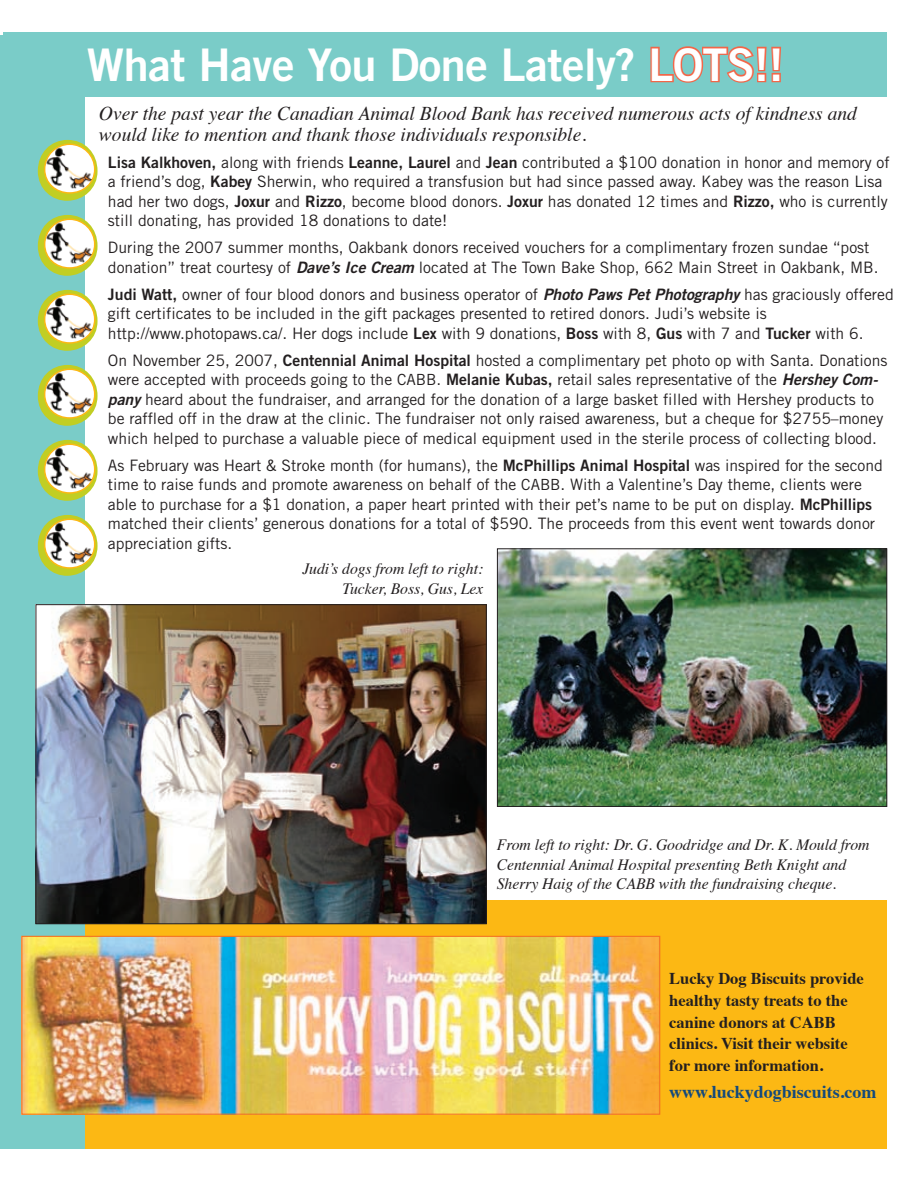
<style>
.page{position:relative;width:918px;height:1188px;background:#fff}
.page>*{position:absolute;margin:0;border:0;box-sizing:border-box;transform-origin:0 0}
.t1{font:45px "Trade Gothic Bold Two";letter-spacing:-.01em;color:#fff}
.t2{font:italic 19.5px/21px "Times";color:#231f20}
.t3{font:700 18px "Times";color:#144a7c}
.t4{font:700 16.5px/21.8px "Times";color:#231f20}
.t5{font:15.75px/19.5px "Trade Gothic";color:#231f20}
.t6{font:italic 15.75px/19.5px "Times";letter-spacing:-.005em;color:#231f20}
.s1{font-family:"Trade Gothic Bold Two"}
.s2{font-family:"Trade Gothic Bold Two";font-style:italic}
.s3{font-size:15.3px}
</style>
<div class="page">
<div style="left:3px;top:900px;width:884px;height:249px;background:#fcb814"></div>
<div style="left:3px;top:33px;width:884px;height:64px;background:#7accc8"></div>
<div style="left:0;top:36px;width:84px;height:1113px;background:#7accc8"></div>
<img style="left:23px;top:938px;width:635px;height:175px">
<div style="left:21px;top:936px;width:639px;height:179px;border:1px solid #f47321"></div>
<svg style="left:650px;top:46px;width:132px;height:37px"></svg>
<svg style="left:38px;top:140px;width:60px;height:61px"></svg>
<img style="left:45px;top:144px;width:49px;height:46px">
<div style="left:44px;top:144px;width:51px;height:50px;border:2px solid #fcb814;border-radius:50%"></div>
<img style="left:38px;top:606px;width:447px;height:316px">
<div style="left:36px;top:604px;width:451px;height:320px;border:1px solid #231f20"></div>
<img style="left:499px;top:550px;width:386px;height:255px">
<div style="left:497px;top:548px;width:390px;height:259px;border:1px solid #231f20"></div>
<svg style="left:38px;top:215px;width:60px;height:61px"></svg>
<img style="left:45px;top:219px;width:49px;height:46px">
<div style="left:44px;top:219px;width:51px;height:50px;border:2px solid #fcb814;border-radius:50%"></div>
<svg style="left:38px;top:290px;width:60px;height:61px"></svg>
<img style="left:45px;top:294px;width:49px;height:46px">
<div style="left:44px;top:294px;width:51px;height:50px;border:2px solid #fcb814;border-radius:50%"></div>
<svg style="left:38px;top:365px;width:60px;height:61px"></svg>
<img style="left:45px;top:369px;width:49px;height:46px">
<div style="left:44px;top:369px;width:51px;height:50px;border:2px solid #fcb814;border-radius:50%"></div>
<svg style="left:38px;top:440px;width:60px;height:61px"></svg>
<img style="left:45px;top:444px;width:49px;height:46px">
<div style="left:44px;top:444px;width:51px;height:50px;border:2px solid #fcb814;border-radius:50%"></div>
<svg style="left:38px;top:515px;width:60px;height:61px"></svg>
<img style="left:45px;top:519px;width:49px;height:46px">
<div style="left:44px;top:519px;width:51px;height:50px;border:2px solid #fcb814;border-radius:50%"></div>
<h1 class="t1" style="left:87px;top:37px;width:698px">What Have You Done Lately? LOTS!!</h1>
<p class="t2" style="left:99px;top:102px;width:760px">Over the past year the Canadian Animal Blood Bank has received numerous acts of kindness and would like to mention and thank those individuals responsible.</p>
<p class="t5" style="left:108px;top:152px;width:783px"><span class="s1">Lisa Kalkhoven,</span> along with friends <span class="s1">Leanne, Laurel</span> and <span class="s1">Jean</span> contributed a $100 donation in honor and memory of a friend’s dog, <span class="s1">Kabey</span> Sherwin, who required a transfusion but had since passed away. Kabey was the reason Lisa had her two dogs, <span class="s1">Joxur</span> and <span class="s1">Rizzo</span>, become blood donors. <span class="s1">Joxur</span> has donated 12 times and <span class="s1">Rizzo,</span> who is currently still donating, has provided 18 donations to date!</p>
<p class="t5" style="left:108px;top:238px;width:772px">During the 2007 summer months, Oakbank donors received vouchers for a complimentary frozen sundae “post donation” treat courtesy of <span class="s2">Dave’s Ice Cream</span> located at The Town Bake Shop, 662 Main Street in Oakbank, MB.</p>
<p class="t5" style="left:108px;top:284px;width:787px"><span class="s1">Judi Watt,</span> owner of four blood donors and business operator of <span class="s2">Photo Paws Pet Photography</span> has graciously offered gift certificates to be included in the gift packages presented to retired donors. Judi’s website is http://www.photopaws.ca/. Her dogs include <span class="s1">Lex</span> with 9 donations, <span class="s1">Boss</span> with 8, <span class="s1">Gus</span> with 7 and <span class="s1">Tucker</span> with 6.</p>
<p class="t5" style="left:108px;top:350px;width:781px">On November 25, 2007, <span class="s1">Centennial Animal Hospital</span> hosted a complimentary pet photo op with Santa. Donations were accepted with proceeds going to the <span class="s3">CABB</span>. <span class="s1">Melanie Kubas,</span> retail sales representative of the <span class="s2">Hershey Com&shy;pany</span> heard about the fundraiser, and arranged for the donation of a large basket filled with Hershey products to be raffled off in the draw at the clinic. The fundraiser not only raised awareness, but a cheque for $2755–money which helped to purchase a valuable piece of medical equipment used in the sterile process of collecting blood.</p>
<p class="t5" style="left:108px;top:455px;width:777px">As February was Heart &amp; Stroke month (for humans), the <span class="s1">McPhillips Animal Hospital</span> was inspired for the second time to raise funds and promote awareness on behalf of the <span class="s3">CABB</span>. With a Valentine’s Day theme, clients were able to purchase for a $1 donation, a paper heart printed with their pet’s name to be put on display. <span class="s1">McPhillips </span>matched their clients’ generous donations for a total of $590. The proceeds from this event went towards donor appreciation gifts.</p>
<p class="t6" style="left:302px;top:558px;width:182px;text-align:right">Judi’s dogs from left to right:<br>Tucker, Boss, Gus, Lex</p>
<p class="t6" style="left:497px;top:834px;width:374px">From left to right: Dr. G. Goodridge and Dr. K. Mould from<br>Centennial Animal Hospital presenting Beth Knight and<br>Sherry Haig of the CABB with the fundraising cheque.</p>
<p class="t4" style="left:669px;top:966px;width:196px">Lucky Dog Biscuits provide healthy tasty treats to the canine donors at CABB clinics. Visit their website for more information.</p>
<p class="t3" style="left:669px;top:1075px;width:209px">www.luckydogbiscuits.com</p>
</div>
